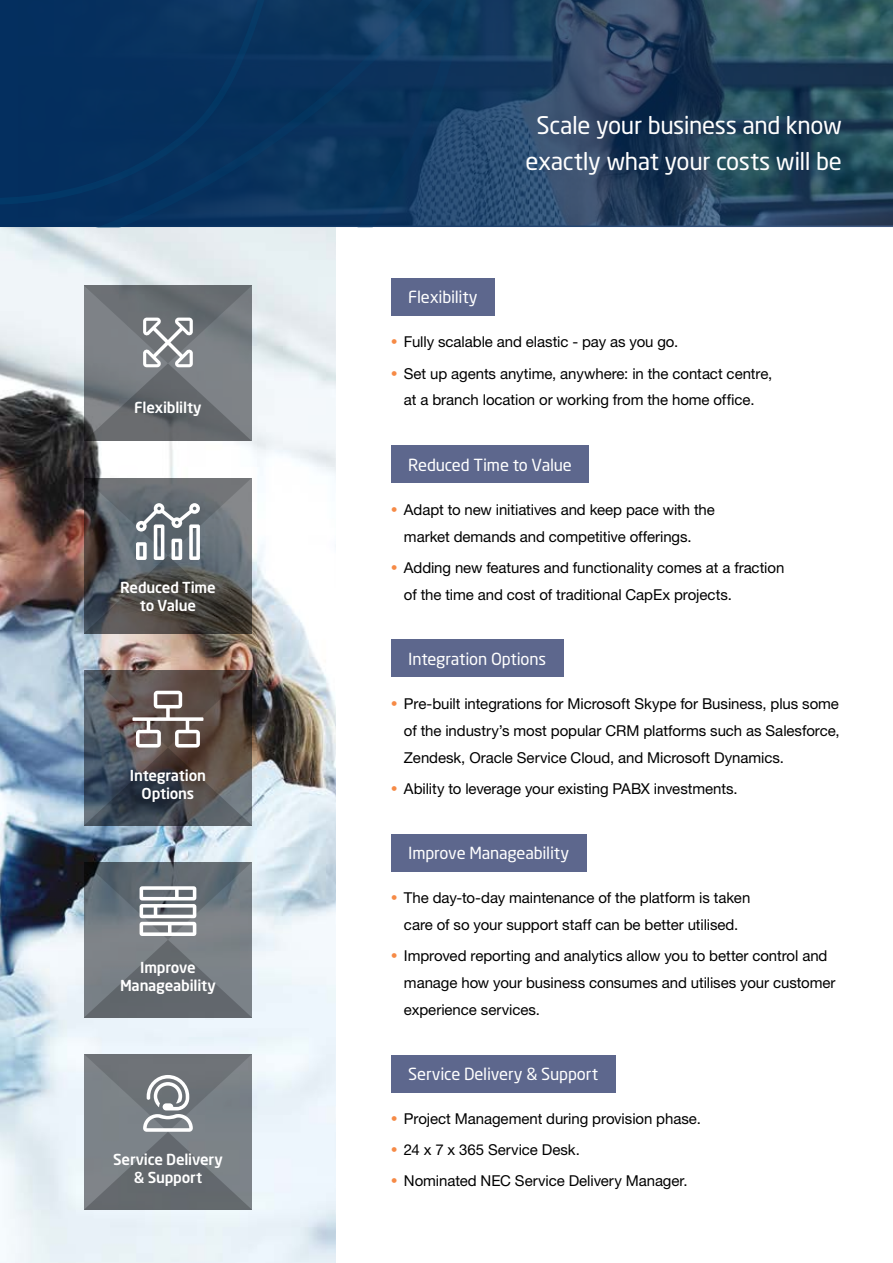
<style>
.page{position:relative;width:893px;height:1263px;background:#fff}
.page>*{position:absolute;margin:0;border:0;box-sizing:border-box;transform-origin:0 0}
.t1{font:300 56.85px "Font Awesome 5 Pro";color:#fff}
.t2{font:24px/36px "Neo Sans Std";letter-spacing:-.015em;color:#fff;text-align:center}
.t3{font:16.5px "Neo Sans Std";letter-spacing:-.01em;color:#fff}
.t4{font:15px/26.8px "Helvetica Neue LT Std";letter-spacing:-.005em;color:#000}
.t5{font:500 15px/18px "Neo Sans Std";letter-spacing:-.015em;color:#fff;text-align:center}
.s1{font-family:"Neo Sans Std";color:#f68a46}
</style>
<div class="page">
<img style="left:1px;top:227px;width:335px;height:1036px">
<img style="left:0;top:227px;width:1px;height:1036px">
<svg style="left:790px;top:0;width:103px;height:227px;background:#25495b"></svg>
<svg style="left:0;top:0;width:790px;height:227px;background:#163b60"></svg>
<div style="left:391px;top:278px;width:104px;height:38px;background:#5d678d"></div>
<div style="left:391px;top:445px;width:198px;height:38px;background:#5d678d"></div>
<div style="left:391px;top:639px;width:172px;height:38px;background:#5d678d"></div>
<div style="left:391px;top:834px;width:195px;height:37px;background:#5d678d"></div>
<div style="left:391px;top:1055px;width:224px;height:37px;background:#5d678d"></div>
<svg style="left:84px;top:286px;width:167px;height:155px;background:#6f7478"></svg>
<svg style="left:84px;top:478px;width:167px;height:155px;background:#575a5d"></svg>
<svg style="left:84px;top:670px;width:167px;height:155px;background:#524d4f"></svg>
<svg style="left:84px;top:862px;width:167px;height:155px;background:#6b7278"></svg>
<svg style="left:84px;top:1054px;width:167px;height:155px;background:#71777d"></svg>
<h1 class="t1" style="left:143px;top:314px;width:51px">■□▲●▼</h1>
<p class="t5" style="left:134px;top:398px;width:69px">Flexiblilty</p>
<h1 class="t1" style="left:136px;top:503px;width:65px">■●▼▲</h1>
<p class="t5" style="left:120px;top:578px;width:97px">Reduced Time to Value</p>
<h1 class="t1" style="left:132px;top:690px;width:73px">■▼□</h1>
<p class="t5" style="left:130px;top:766px;width:78px">Integration<br>Options</p>
<h1 class="t1" style="left:140px;top:883px;width:58px">▼▲▲●▼</h1>
<p class="t5" style="left:120px;top:958px;width:97px">Improve<br>Manageability</p>
<h1 class="t1" style="left:143px;top:1075px;width:51px">◆▲▲▼</h1>
<p class="t5" style="left:113px;top:1150px;width:111px">Service Delivery &amp; Support</p>
<h2 class="t2" style="left:525px;top:106px;width:318px">Scale your business and know exactly what your costs will be</h2>
<p class="t3" style="left:408px;top:287px;width:71px">Flexibility</p>
<p class="t4" style="left:391px;top:328px;width:289px"><span class="s1">•</span> Fully scalable and elastic - pay as you go.</p>
<p class="t4" style="left:391px;top:360px;width:383px;text-align:center"><span class="s1">•</span> Set up agents anytime, anywhere: in the contact centre, at a branch location or working from the home office.</p>
<p class="t3" style="left:408px;top:454px;width:165px">Reduced Time to Value</p>
<p class="t4" style="left:404px;top:496px;width:312px;text-indent:-13px"><span class="s1">•</span> Adapt to new initiatives and keep pace with the market demands and competitive offerings.</p>
<p class="t4" style="left:404px;top:554px;width:382px;text-indent:-13px"><span class="s1">•</span> Adding new features and functionality comes at a fraction of the time and cost of traditional CapEx projects.</p>
<p class="t3" style="left:408px;top:649px;width:139px">Integration Options</p>
<p class="t4" style="left:404px;top:690px;width:437px;text-align:justify;text-indent:-13px"><span class="s1">•</span> Pre-built integrations for Microsoft Skype for Business, plus some of the industry’s most popular CRM platforms such as Salesforce, Zendesk, Oracle Service Cloud, and Microsoft Dynamics.</p>
<p class="t4" style="left:391px;top:775px;width:348px"><span class="s1">•</span> Ability to leverage your existing PABX investments.</p>
<p class="t3" style="left:408px;top:843px;width:163px">Improve Manageability</p>
<p class="t4" style="left:391px;top:884px;width:361px;text-align:center"><span class="s1">•</span> The day-to-day maintenance of the platform is taken care of so your support staff can be better utilised.</p>
<p class="t4" style="left:404px;top:942px;width:433px;text-indent:-13px"><span class="s1">•</span> Improved reporting and analytics allow you to better control and manage how your business consumes and utilises your customer experience services.</p>
<p class="t3" style="left:408px;top:1064px;width:191px">Service Delivery &amp; Support</p>
<p class="t4" style="left:391px;top:1105px;width:311px"><span class="s1">•</span> Project Management during provision phase.</p>
<p class="t4" style="left:391px;top:1136px;width:190px"><span class="s1">•</span> 24 x 7 x 365 Service Desk.</p>
<p class="t4" style="left:391px;top:1167px;width:298px"><span class="s1">•</span> Nominated NEC Service Delivery Manager.</p>
</div>
